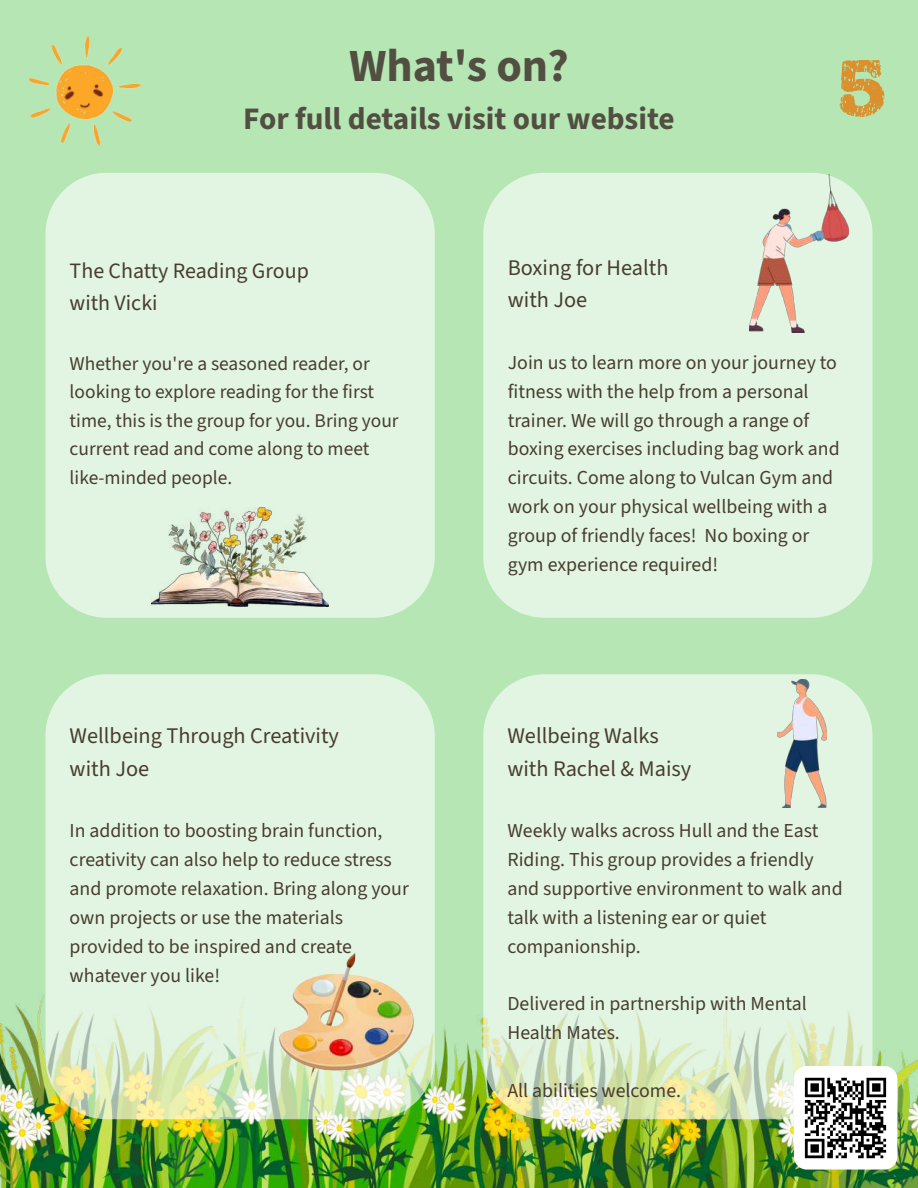
<style>
.page{position:relative;width:918px;height:1188px;background:#b5e6b3}
.page>*{position:absolute;margin:0;border:0;box-sizing:border-box;transform-origin:0 0}
.t1{font:86.7px "Teeshirt";color:#db902e}
.t2{font:700 46.05px "Source Sans 3";color:#524f42}
.t3{font:700 31.35px "Source Sans 3";color:#524f42}
.t4{font:22.35px/32.5px "Source Sans 3";color:#483d2f}
.t5{font:21.9px/32.1px "Source Sans 3";color:#483d2f}
.t6{font:19.8px/29px "Source Sans 3";color:#483d2f}
.t7{font:19.5px/28.3px "Source Sans 3";color:#483d2f}
</style>
<div class="page">
<img style="left:0;top:996px;width:918px;height:192px">
<img style="left:28px;top:36px;width:113px;height:110px">
<svg style="left:45px;top:173px;width:390px;height:445px;background:#dff3df"></svg>
<svg style="left:45px;top:674px;width:390px;height:445px;background:#e0f2db"></svg>
<svg style="left:483px;top:674px;width:390px;height:445px;background:#e0f2db"></svg>
<div style="left:483px;top:173px;width:390px;height:445px;background:#e2f5e2"></div>
<img style="left:152px;top:508px;width:177px;height:98px">
<img style="left:750px;top:175px;width:99px;height:157px">
<img style="left:794px;top:1066px;width:103px;height:104px">
<img style="left:235px;top:902px;width:224px;height:225px">
<img style="left:777px;top:680px;width:49px;height:128px">
<h2 class="t2" style="left:349px;top:36px;width:221px">What's on?</h2>
<h3 class="t3" style="left:243px;top:98px;width:433px">For full details visit our website</h3>
<p class="t5" style="left:70px;top:254px;width:241px">The Chatty Reading Group with Vicki</p>
<p class="t4" style="left:508px;top:251px;width:162px">Boxing for Health with Joe</p>
<h1 class="t1" style="left:838px;top:33px;width:49px">5</h1>
<p class="t7" style="left:70px;top:349px;width:331px">Whether you're a seasoned reader, or looking to explore reading for the first time, this is the group for you. Bring your current read and come along to meet like-minded people.</p>
<p class="t4" style="left:70px;top:719px;width:271px">Wellbeing Through Creativity with Joe</p>
<p class="t6" style="left:70px;top:816px;width:341px">In addition to boosting brain function, creativity can also help to reduce stress and promote relaxation. Bring along your own projects or use the materials provided to be inspired and create whatever you like!</p>
<p class="t6" style="left:508px;top:348px;width:333px">Join us to learn more on your journey to fitness with the help from a personal trainer. We will go through a range of boxing exercises including bag work and circuits. Come along to Vulcan Gym and work on your physical wellbeing with a group of friendly faces! No boxing or gym experience required!</p>
<p class="t4" style="left:507px;top:719px;width:185px">Wellbeing Walks with Rachel &amp; Maisy</p>
<p class="t6" style="left:507px;top:816px;width:337px">Weekly walks across Hull and the East<br>Riding. This group provides a friendly and supportive environment to walk and talk with a listening ear or quiet companionship.</p>
<p class="t6" style="left:507px;top:989px;width:301px">Delivered in partnership with Mental<br>Health Mates.</p>
<p class="t6" style="left:507px;top:1076px;width:175px">All abilities welcome.</p>
</div>
